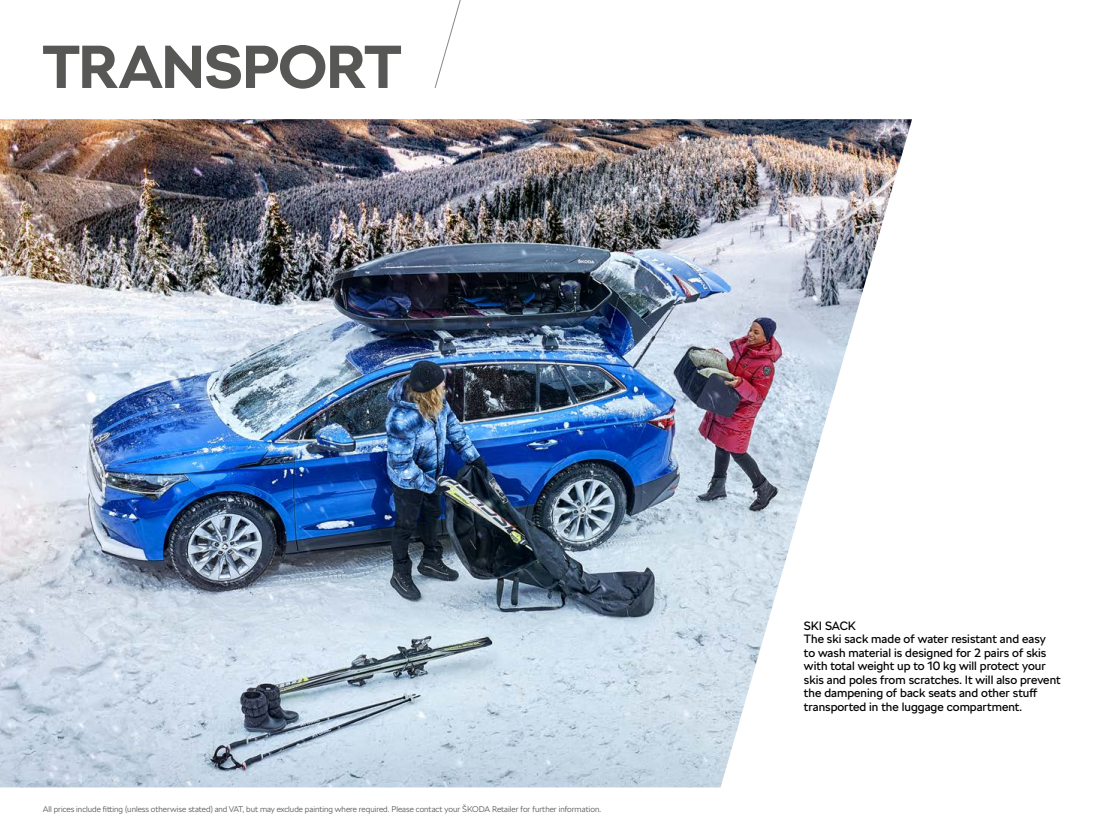
<style>
.page{position:relative;width:1106px;height:830px;background:#fff}
.page>*{position:absolute;margin:0;border:0;box-sizing:border-box;transform-origin:0 0}
.t1{font:700 60px "SKODA Next";letter-spacing:-.01em;color:#575756}
.t2{font:12px/13.5px "SKODA Next";color:#000}
.t3{font:300 8.25px "SKODA Next";color:#575756}
</style>
<div class="page">
<img style="left:0;top:119px;width:912px;height:668px">
<svg style="left:434px;top:0;width:27px;height:88px"></svg>
<h1 class="t1" style="left:43px;top:31px;width:360px">TRANSPORT</h1>
<p class="t3" style="left:43px;top:803px;width:560px">All prices include fitting (unless otherwise stated) and VAT, but may exclude painting where required. Please contact your ŠKODA Retailer for further information.</p>
<p class="t2" style="left:804px;top:618px;width:258px">SKI SACK<br>The ski sack made of water resistant and easy<br>to wash material is designed for 2 pairs of skis with total weight up to 10 kg will protect your skis and poles from scratches. It will also prevent the dampening of back seats and other stuff transported in the luggage compartment.</p>
</div>
